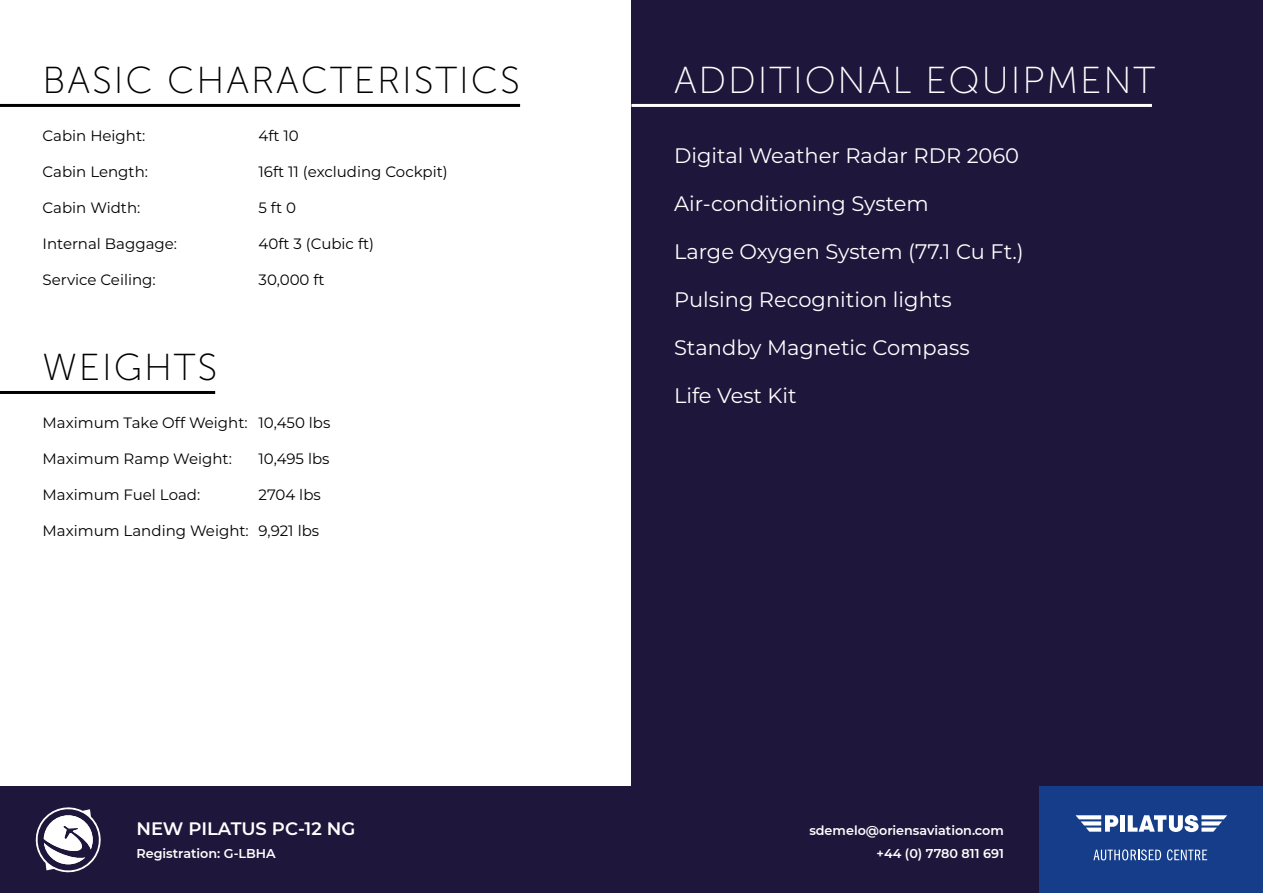
<style>
.page{position:relative;width:1263px;height:893px;background:#fff}
.page>*{position:absolute;margin:0;border:0;box-sizing:border-box;transform-origin:0 0}
.t1{font:37.5px "Museo Sans 100";letter-spacing:.05em;color:#000}
.t2{font:37.5px "Museo Sans 100";letter-spacing:.05em;color:#fff}
.t3{font:21px "Montserrat";color:#fff}
.t4{font:600 18px "Montserrat";color:#fff}
.t5{font:15px "Montserrat";color:#000}
.t6{font:600 12.75px/22.5px "Montserrat";color:#fff;text-align:right}
</style>
<div class="page">
<div style="left:631px;top:0;width:632px;height:787px;background:#1e173b"></div>
<div style="left:0;top:787px;width:1263px;height:106px;background:#1e173b"></div>
<div style="left:1040px;top:787px;width:223px;height:106px;background:#153d8a"></div>
<div style="left:1120px;top:815px;width:5px;height:17px;background:#fff"></div>
<svg style="left:1075px;top:815px;width:43px;height:17px"></svg>
<svg style="left:1128px;top:815px;width:99px;height:17px"></svg>
<svg style="left:1093px;top:849px;width:68px;height:11px"></svg>
<svg style="left:1167px;top:849px;width:40px;height:11px"></svg>
<svg style="left:35px;top:807px;width:66px;height:66px"></svg>
<hr style="left:631px;top:104px;width:521px;height:3px;background:#fff">
<hr style="left:0;top:104px;width:520px;height:3px;background:#000">
<hr style="left:0;top:391px;width:215px;height:3px;background:#000">
<h1 class="t1" style="left:43px;top:60px;width:479px">BASIC CHARACTERISTICS</h1>
<h1 class="t2" style="left:674px;top:60px;width:483px">ADDITIONAL EQUIPMENT</h1>
<p class="t5" style="left:43px;top:125px;width:104px">Cabin Height:</p>
<p class="t5" style="left:259px;top:125px;width:42px">4ft 10</p>
<p class="t5" style="left:43px;top:161px;width:107px">Cabin Length:</p>
<p class="t5" style="left:259px;top:161px;width:191px">16ft 11 (excluding Cockpit)</p>
<p class="t5" style="left:43px;top:197px;width:99px">Cabin Width:</p>
<p class="t5" style="left:259px;top:197px;width:39px">5 ft 0</p>
<p class="t5" style="left:43px;top:233px;width:136px">Internal Baggage:</p>
<p class="t5" style="left:259px;top:233px;width:117px">40ft 3 (Cubic ft)</p>
<p class="t5" style="left:43px;top:269px;width:115px">Service Ceiling:</p>
<p class="t5" style="left:259px;top:269px;width:68px">30,000 ft</p>
<h1 class="t1" style="left:43px;top:347px;width:176px">WEIGHTS</h1>
<p class="t5" style="left:43px;top:412px;width:289px">Maximum Take Off Weight: 10,450 lbs</p>
<p class="t5" style="left:43px;top:448px;width:191px">Maximum Ramp Weight:</p>
<p class="t5" style="left:259px;top:448px;width:73px">10,495 lbs</p>
<p class="t5" style="left:43px;top:484px;width:159px">Maximum Fuel Load:</p>
<p class="t5" style="left:259px;top:484px;width:64px">2704 lbs</p>
<p class="t5" style="left:43px;top:520px;width:278px">Maximum Landing Weight: 9,921 lbs</p>
<p class="t4" style="left:136px;top:816px;width:220px">NEW PILATUS PC-12 NG</p>
<p class="t6" style="left:136px;top:841px;width:141px">Registration: G-LBHA</p>
<h2 class="t3" style="left:674px;top:142px;width:347px">Digital Weather Radar RDR 2060</h2>
<h2 class="t3" style="left:674px;top:190px;width:256px">Air-conditioning System</h2>
<h2 class="t3" style="left:674px;top:238px;width:351px">Large Oxygen System (77.1 Cu Ft.)</h2>
<h2 class="t3" style="left:674px;top:286px;width:279px">Pulsing Recognition lights</h2>
<h2 class="t3" style="left:674px;top:334px;width:297px">Standby Magnetic Compass</h2>
<h2 class="t3" style="left:674px;top:382px;width:124px">Life Vest Kit</h2>
<p class="t6" style="left:809px;top:819px;width:196px">sdemelo@oriensaviation.com +44 (0) 7780 811 691</p>
</div>
